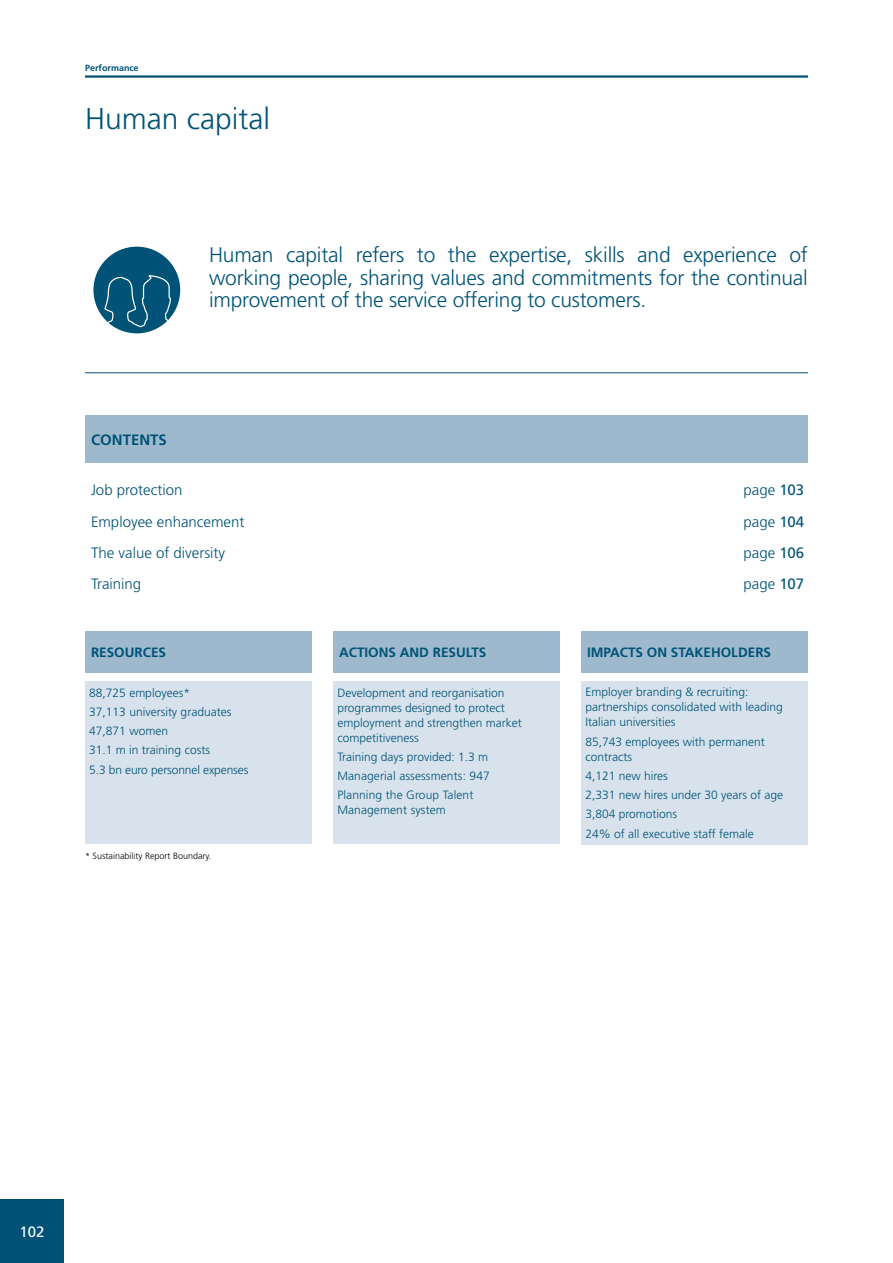
<style>
.page{position:relative;width:893px;height:1263px;background:#fff}
.page>*{position:absolute;margin:0;border:0;box-sizing:border-box;transform-origin:0 0}
.TITOLO_H2{font:300 30px "Frutiger LT Std";color:#005376}
.TESTO_P{font:300 21px/22.5px "Frutiger LT Std";letter-spacing:-.01em;color:#005376;text-align:justify}
.TESTO_P-2{font:300 15px "Frutiger LT Std";color:#005376}
.TITOLO_H3X_-_Capital{font:700 15px "Frutiger LT Std";color:#005376}
.t1{font:15px "Frutiger LT Std";color:#fff}
.TITOLO_H3X_-_Capital-2{font:700 13.5px "Frutiger LT Std";color:#005376}
.TESTO_P-3{font:300 12px/15px "Frutiger LT Std";color:#005376}
.Note_piè_pagina_2015{font:300 9px "Frutiger LT Std";color:#000}
.t2{font:700 9px "Frutiger LT Std";color:#005376}
.s1{font-weight:400}
</style>
<div class="page">
<div style="left:0;top:1199px;width:64px;height:64px;background:#005376"></div>
<hr style="left:85px;top:75px;width:723px;height:3px;background:#005376">
<div style="left:93px;top:247px;width:87px;height:86px;background:#005376;border-radius:50%"></div>
<svg style="left:93px;top:269px;width:88px;height:65px"></svg>
<hr style="left:85px;top:372px;width:723px;height:1px;background:#005376">
<div style="left:85px;top:416px;width:723px;height:47px;background:#9eb9cd"></div>
<div style="left:85px;top:631px;width:227px;height:41px;background:#9eb9cd"></div>
<div style="left:333px;top:631px;width:227px;height:41px;background:#9eb9cd"></div>
<div style="left:581px;top:631px;width:227px;height:41px;background:#9eb9cd"></div>
<div style="left:85px;top:681px;width:227px;height:163px;background:#d7e2ec"></div>
<div style="left:333px;top:681px;width:227px;height:163px;background:#d7e2ec"></div>
<div style="left:581px;top:681px;width:227px;height:163px;background:#d7e2ec"></div>
<p class="t2" style="left:85px;top:62px;width:55px">Performance</p>
<h2 class="TITOLO_H2" style="left:85px;top:101px;width:187px">Human capital</h2>
<p class="TESTO_P" style="left:209px;top:244px;width:600px">Human capital refers to the expertise, skills and experience of working people, sharing values and commitments for the continual improvement of the service offering to customers.</p>
<h3 class="TITOLO_H3X_-_Capital" style="left:91px;top:431px;width:77px">CONTENTS</h3>
<p class="TESTO_P-2" style="left:91px;top:482px;width:93px">Job protection</p>
<p class="TESTO_P-2" style="left:743px;top:482px;width:62px">page <span class="s1">103</span></p>
<p class="TESTO_P-2" style="left:91px;top:513px;width:155px">Employee enhancement</p>
<p class="TESTO_P-2" style="left:743px;top:513px;width:62px">page <span class="s1">104</span></p>
<p class="TESTO_P-2" style="left:91px;top:544px;width:136px">The value of diversity</p>
<p class="TESTO_P-2" style="left:743px;top:544px;width:62px">page <span class="s1">106</span></p>
<p class="TESTO_P-2" style="left:91px;top:575px;width:52px">Training</p>
<p class="TESTO_P-2" style="left:743px;top:575px;width:62px">page <span class="s1">107</span></p>
<h3 class="TITOLO_H3X_-_Capital-2" style="left:91px;top:644px;width:77px">RESOURCES</h3>
<h3 class="TITOLO_H3X_-_Capital-2" style="left:339px;top:644px;width:149px">ACTIONS AND RESULTS</h3>
<h3 class="TITOLO_H3X_-_Capital-2" style="left:587px;top:644px;width:185px">IMPACTS ON STAKEHOLDERS</h3>
<p class="TESTO_P-3" style="left:89px;top:685px;width:102px">88,725 employees*</p>
<p class="TESTO_P-3" style="left:89px;top:704px;width:144px">37,113 university graduates</p>
<p class="TESTO_P-3" style="left:89px;top:724px;width:80px">47,871 women</p>
<p class="TESTO_P-3" style="left:89px;top:743px;width:122px">31.1 m in training costs</p>
<p class="TESTO_P-3" style="left:89px;top:762px;width:161px">5.3 bn euro personnel expenses</p>
<p class="TESTO_P-3" style="left:585px;top:685px;width:199px">Employer branding &amp; recruiting: partnerships consolidated with leading<br>Italian universities</p>
<p class="TESTO_P-3" style="left:585px;top:734px;width:181px">85,743 employees with permanent contracts</p>
<p class="TESTO_P-3" style="left:585px;top:768px;width:84px">4,121 new hires</p>
<p class="TESTO_P-3" style="left:585px;top:788px;width:199px">2,331 new hires under 30 years of age</p>
<p class="TESTO_P-3" style="left:585px;top:807px;width:93px">3,804 promotions</p>
<p class="TESTO_P-3" style="left:585px;top:826px;width:170px">24% of all executive staff female</p>
<p class="TESTO_P-3" style="left:337px;top:685px;width:186px">Development and reorganisation programmes designed to protect employment and strengthen market competitiveness</p>
<p class="TESTO_P-3" style="left:337px;top:749px;width:152px">Training days provided: 1.3 m</p>
<p class="TESTO_P-3" style="left:337px;top:769px;width:154px">Managerial assessments: 947</p>
<p class="TESTO_P-3" style="left:337px;top:788px;width:138px">Planning the Group Talent<br>Management system</p>
<p class="Note_piè_pagina_2015" style="left:85px;top:851px;width:128px">* Sustainability Report Boundary.</p>
<p class="t1" style="left:19px;top:1223px;width:27px">102</p>
</div>
